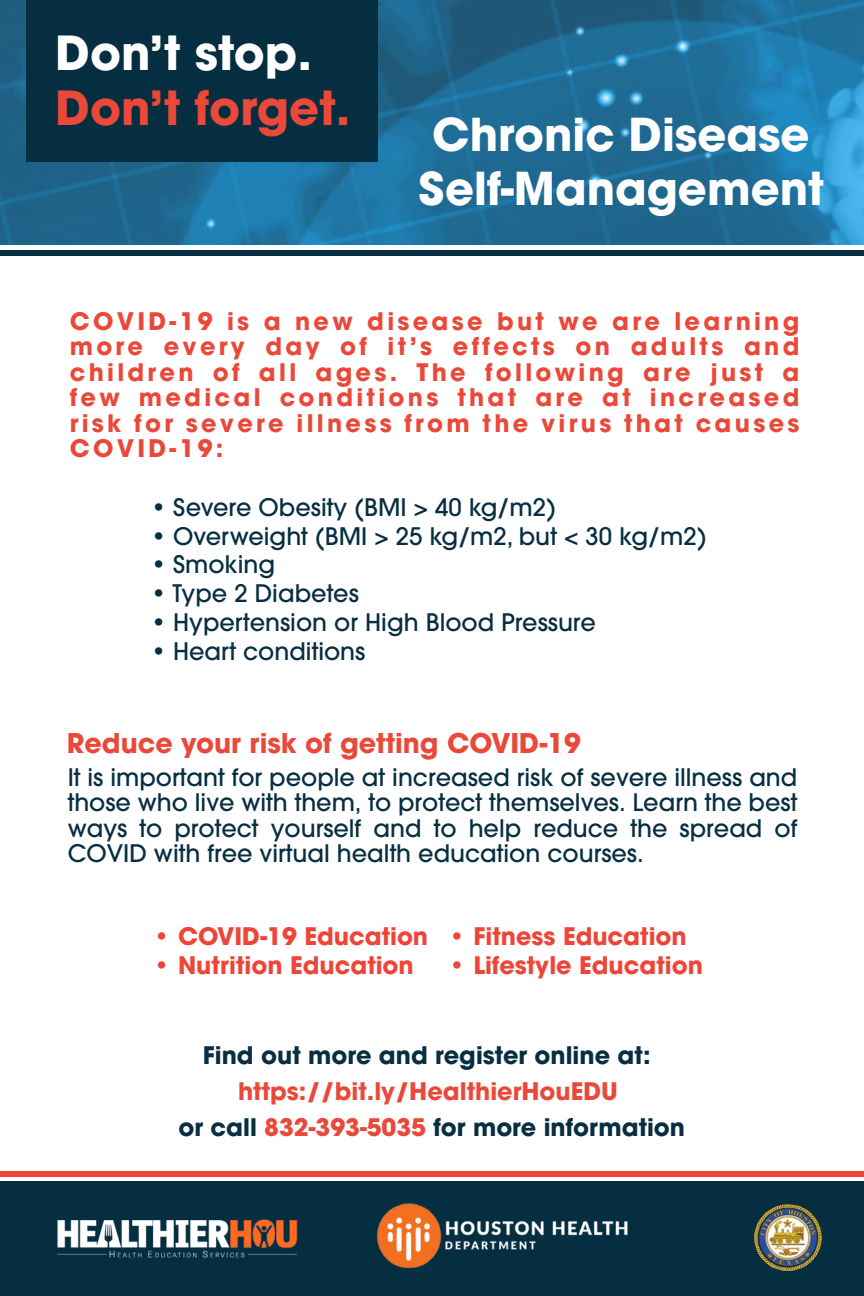
<style>
.page{position:relative;width:864px;height:1296px;background:#fff}
.page>*{position:absolute;margin:0;border:0;box-sizing:border-box;transform-origin:0 0}
.t1{font:700 46.5px "ITC Avant Garde Pro";color:#ea493a}
.t2{font:700 46.5px "ITC Avant Garde Pro";color:#fff}
.t3{font:700 45px/54px "ITC Avant Garde Pro";color:#fff;text-align:center}
.t4{font:700 27px "ITC Avant Garde Pro";color:#ea493a}
.t5{font:500 24px/25.5px "ITC Avant Garde Pro";color:#072e41;text-align:justify}
.t6{font:700 24px/25.5px "ITC Avant Garde Pro";letter-spacing:.005em;color:#ea493a;text-align:center}
.t7{font:700 24px "ITC Avant Garde Pro";color:#ef4438}
.t8{font:700 24px "ITC Avant Garde Pro";color:#072e41}
.s1{color:#072e41}
</style>
<div class="page">
<div style="left:0;top:1181px;width:864px;height:115px;background:#052e41"></div>
<div style="left:0;top:1171px;width:864px;height:5px;background:#ef4438"></div>
<img style="left:57px;top:1219px;width:241px;height:39px">
<img style="left:377px;top:1203px;width:251px;height:66px">
<img style="left:0;top:0;width:864px;height:244px">
<div style="left:27px;top:0;width:351px;height:162px;background:#052e41"></div>
<div style="left:0;top:251px;width:864px;height:5px;background:#062e40"></div>
<img style="left:755px;top:1205px;width:66px;height:66px">
<h1 class="t2" style="left:56px;top:22px;width:258px">Don’t stop.</h1>
<h1 class="t1" style="left:56px;top:77px;width:296px">Don’t forget.</h1>
<h2 class="t3" style="left:419px;top:107px;width:407px">Chronic Disease<br>Self-Management</h2>
<p class="t6" style="left:70px;top:308px;width:731px;text-align:justify">COVID-19 is a new disease but we are learning more every day of it’s effects on adults and children of all ages. The following are just a few medical conditions that are at increased risk for severe illness from the virus that causes COVID-19:</p>
<p class="t5" style="left:152px;top:494px;width:406px">• Severe Obesity (BMI &gt; 40 kg/m2)</p>
<p class="t5" style="left:152px;top:523px;width:556px">• Overweight (BMI &gt; 25 kg/m2, but &lt; 30 kg/m2)</p>
<p class="t5" style="left:152px;top:552px;width:125px">• Smoking</p>
<p class="t5" style="left:152px;top:580px;width:209px">• Type 2 Diabetes</p>
<p class="t5" style="left:152px;top:609px;width:446px">• Hypertension or High Blood Pressure</p>
<p class="t5" style="left:152px;top:638px;width:215px">• Heart conditions</p>
<p class="t4" style="left:67px;top:725px;width:516px">Reduce your risk of getting COVID-19</p>
<p class="t5" style="left:68px;top:764px;width:731px">It is important for people at increased risk of severe illness and those who live with them, to protect themselves. Learn the best ways to protect yourself and to help reduce the spread of COVID with free virtual health education courses.</p>
<p class="t7" style="left:153px;top:920px;width:277px">• COVID-19 Education</p>
<p class="t7" style="left:153px;top:949px;width:262px">• Nutrition Education</p>
<p class="t7" style="left:448px;top:920px;width:240px">• Fitness Education</p>
<p class="t7" style="left:448px;top:949px;width:256px">• Lifestyle Education</p>
<p class="t8" style="left:203px;top:1039px;width:449px">Find out more and register online at:</p>
<p class="t6" style="left:178px;top:1073px;width:508px;line-height:36px">https://bit.ly/HealthierHouEDU<br><span class="s1">or call</span> 832-393-5035 <span class="s1">for more information</span></p>
</div>
